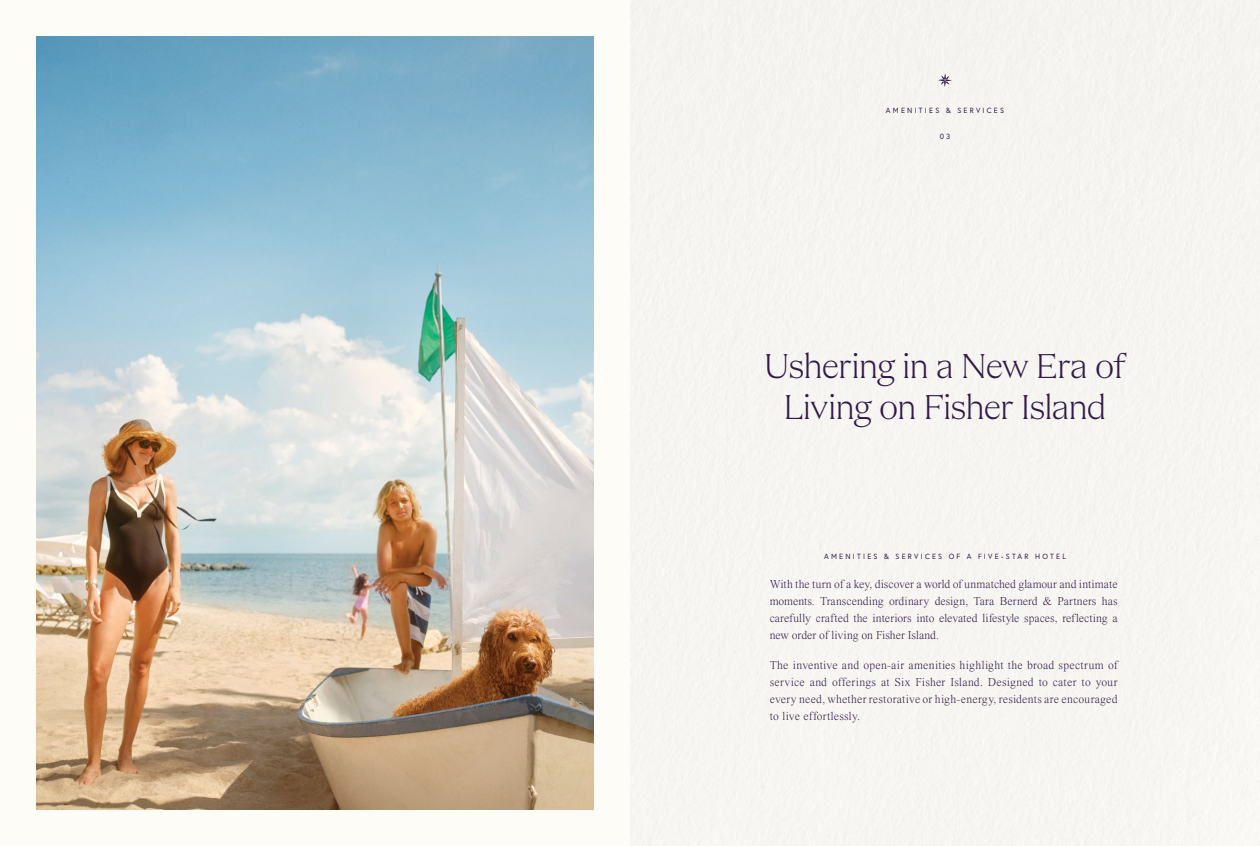
<style>
.page{position:relative;width:1260px;height:846px;background:#f7f5f1}
.page>*{position:absolute;margin:0;border:0;box-sizing:border-box;transform-origin:0 0}
.t1{font:300 36px/41px "Apris";color:#321947;text-align:center}
.t2{font:300 12px/17px "Times Now";letter-spacing:.005em;color:#321947;text-align:justify}
.t3{font:7.5px "Europa";letter-spacing:.305em;color:#321947}
</style>
<div class="page">
<img style="left:36px;top:36px;width:558px;height:774px">
<svg style="left:938px;top:74px;width:14px;height:13px"></svg>
<p class="t3" style="left:886px;top:105px;width:120px">AMENITIES &amp; SERVICES</p>
<p class="t3" style="left:940px;top:131px;width:12px">0 3</p>
<h1 class="t1" style="left:765px;top:345px;width:362px">Ushering in a New Era of<br>Living on Fisher Island</h1>
<p class="t3" style="left:824px;top:552px;width:243px">AMENITIES &amp; SERVICES OF A FIVE-STAR HOTEL</p>
<p class="t2" style="left:770px;top:575px;width:349px">With the turn of a key, discover a world of unmatched glamour and intimate moments. Transcending ordinary design, Tara Bernerd &amp; Partners has carefully crafted the interiors into elevated lifestyle spaces, reflecting a new order of living on Fisher Island.</p>
<p class="t2" style="left:770px;top:657px;width:349px">The inventive and open-air amenities highlight the broad spectrum of service and offerings at Six Fisher Island. Designed to cater to your every need, whether restorative or high-energy, residents are encouraged to live effortlessly.</p>
</div>
